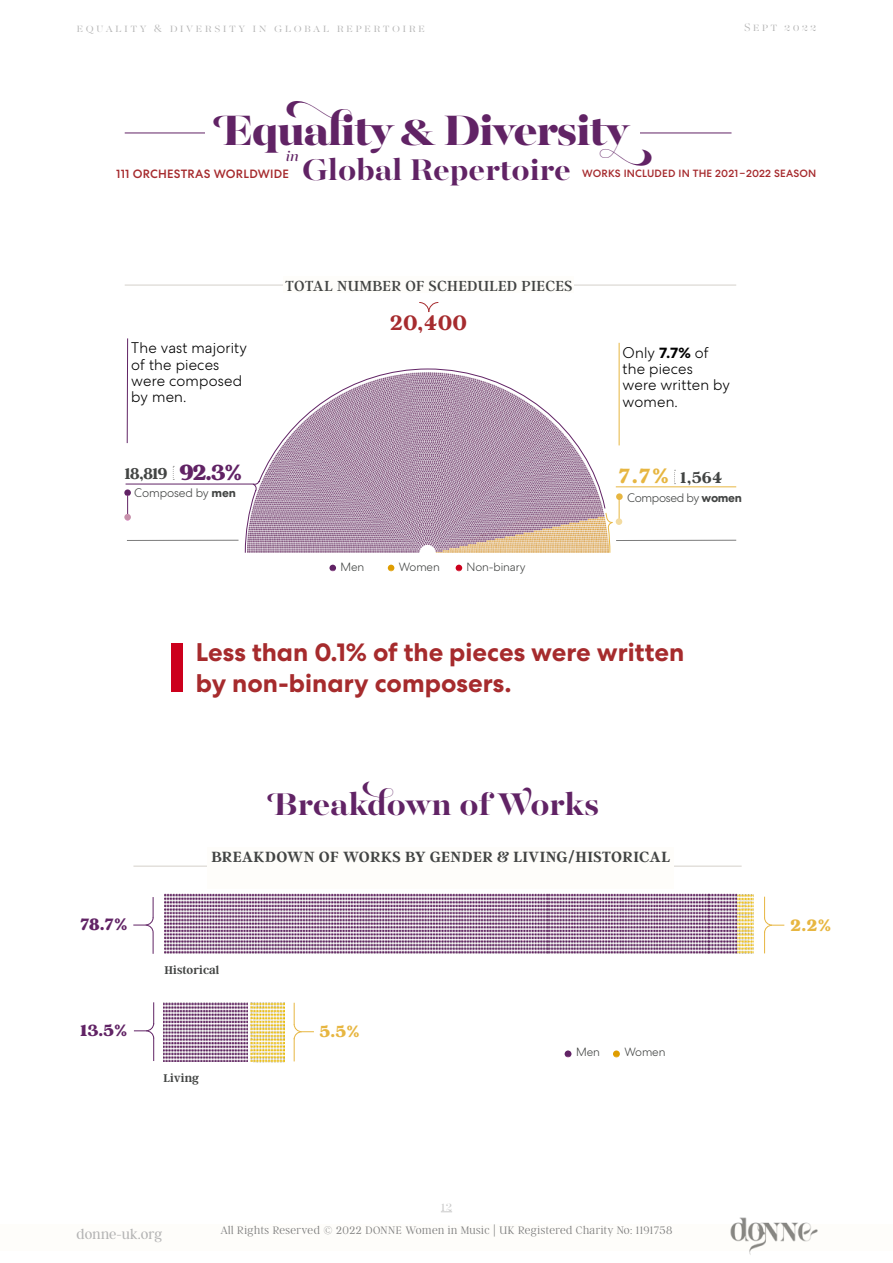
<style>
.page{position:relative;width:893px;height:1263px;background:#fff}
.page>*{position:absolute;margin:0;border:0;box-sizing:border-box;transform-origin:0 0}
.t1{font:800 47.4px "Majesti Banner";letter-spacing:-.03em;color:#612365}
.t2{font:700 34.95px "Majesti Banner";color:#612365}
.t3{font:700 33.45px "Majesti Banner";color:#612365}
.t4{font:700 25.5px/30.6px "Centra No 2";color:#a62b2d}
.t5{font:700 23.25px "Argent CF";color:#a62b2e}
.t6{font:18.3px "Argent CF Super";color:#612365}
.t7{font:18.3px "Argent CF Super";color:#e7b641}
.t8{font:18px "Argent CF Super";color:#612365}
.t9{font:18px "Argent CF Super";color:#e7b641}
.t10{font:700 17.4px "Argent CF";letter-spacing:-.05em;color:#424443}
.t11{font:italic 16.8px "Majesti Banner";color:#612365}
.t12{font:600 16.5px "Argent CF";letter-spacing:.015em;color:#424443}
.t13{font:16.2px "Argent CF";letter-spacing:.025em;color:#424443}
.t14{font:300 15px/16.2px "Centra No 2";letter-spacing:.01em;color:#000}
.t15{font:300 15px "Argent CF";color:#b4b4b4}
.t16{font:600 12.45px "Argent CF";letter-spacing:.01em;color:#424443}
.t17{font:100 12px "Argent CF";letter-spacing:.04em;color:#7b7b7b}
.t18{font:300 12px "Majesti Banner";letter-spacing:.2em;color:#b4b4b4}
.t19{font:300 12px "Centra No 2";letter-spacing:-.025em;color:#424443}
.t20{font:500 12px "Centra No 2";letter-spacing:.02em;color:#a62b2e}
.t21{font:300 12px "Majesti Banner";letter-spacing:.18em;color:#b4b4b4}
.t22{font:12px "Majesti Banner";color:#cacaca}
.t23{font:300 11.55px "Centra No 2";letter-spacing:-.01em;color:#424443}
.t24{font:500 10.5px "Centra No 2";letter-spacing:.02em;color:#a62b2e}
.s1{font-weight:700}
.s2{font-family:"Argent CF Super";font-weight:400;font-size:24.15px;color:#612365}
.s3{font-family:"Argent CF Super";font-weight:400;font-size:22.95px;color:#e7b641}
</style>
<div class="page">
<div style="left:0;top:1224px;width:893px;height:26px;background:#fefdfa"></div>
<img style="left:730px;top:1217px;width:88px;height:38px">
<img style="left:248px;top:483px;width:358px;height:69px">
<hr style="left:125px;top:133px;width:606px;height:1px;background:#612365">
<div style="left:205px;top:112px;width:435px;height:42px;background:#fff"></div>
<hr style="left:133px;top:866px;width:609px;height:1px;background:#d5d0ca">
<div style="left:208px;top:847px;width:466px;height:41px;background:#fefdfa"></div>
<img style="left:250px;top:1003px;width:34px;height:59px">
<img style="left:164px;top:1003px;width:84px;height:59px">
<svg style="left:565px;top:1050px;width:6px;height:8px"></svg>
<svg style="left:613px;top:1050px;width:7px;height:8px"></svg>
<svg style="left:133px;top:897px;width:21px;height:57px"></svg>
<svg style="left:764px;top:897px;width:20px;height:56px"></svg>
<svg style="left:134px;top:1002px;width:20px;height:59px"></svg>
<svg style="left:294px;top:1003px;width:20px;height:58px"></svg>
<svg style="left:619px;top:500px;width:1px;height:18px"></svg>
<hr style="left:125px;top:285px;width:611px;height:1px;background:#d5d0ca">
<div style="left:283px;top:277px;width:291px;height:16px;background:#fefdfa"></div>
<svg style="left:419px;top:302px;width:20px;height:11px"></svg>
<hr style="left:616px;top:540px;width:120px;height:1px;background:#7b7b7b">
<hr style="left:127px;top:540px;width:112px;height:1px;background:#7b7b7b">
<div style="left:616px;top:518px;width:6px;height:7px;background:#f3dba0;border-radius:50%"></div>
<svg style="left:674px;top:470px;width:1px;height:14px"></svg>
<div style="left:616px;top:493px;width:7px;height:7px;background:#e7b641;border-radius:50%"></div>
<hr style="left:616px;top:487px;width:120px;height:1px;background:#e7b641">
<hr style="left:127px;top:338px;width:1px;height:105px;background:#612365">
<hr style="left:619px;top:343px;width:1px;height:102px;background:#e7b641">
<svg style="left:124px;top:489px;width:7px;height:32px"></svg>
<hr style="left:126px;top:484px;width:127px;height:1px;background:#612365">
<svg style="left:245px;top:484px;width:12px;height:69px"></svg>
<svg style="left:605px;top:512px;width:8px;height:41px"></svg>
<svg style="left:253px;top:369px;width:352px;height:140px"></svg>
<svg style="left:329px;top:565px;width:7px;height:7px"></svg>
<svg style="left:388px;top:565px;width:6px;height:7px"></svg>
<svg style="left:456px;top:565px;width:6px;height:7px"></svg>
<div style="left:172px;top:643px;width:11px;height:49px;background:#cc001c"></div>
<img style="left:164px;top:893px;width:589px;height:60px">
<p class="t18" style="left:77px;top:21px;width:350px">equality &amp; diversity in global repertoire</p>
<p class="t21" style="left:744px;top:20px;width:74px">Sept 2022</p>
<h1 class="t1" style="left:213px;top:99px;width:445px">Equality &amp; Diversity</h1>
<p class="t20" style="left:116px;top:167px;width:174px">111 ORCHESTRAS WORLDWIDE</p>
<h3 class="t3" style="left:302px;top:148px;width:270px">Global Repertoire</h3>
<p class="t24" style="left:582px;top:168px;width:236px">WORKS INCLUDED IN THE 2021–2022 SEASON</p>
<p class="t11" style="left:286px;top:145px;width:15px">in</p>
<p class="t13" style="left:285px;top:277px;width:289px">TOTAL NUMBER OF SCHEDULED PIECES</p>
<h3 class="t5" style="left:390px;top:310px;width:79px">20,400</h3>
<p class="t14" style="left:131px;top:340px;width:117px">The vast majority of the pieces were composed by men.</p>
<p class="t14" style="left:623px;top:345px;width:109px">Only <span class="s1">7.7%</span> of the pieces were written by women.</p>
<p class="t10" style="left:124px;top:464px;width:119px">18,819 <span class="s2">92.3%</span></p>
<p class="t19" style="left:134px;top:486px;width:103px">Composed by <span class="s1">men</span></p>
<p class="t23" style="left:340px;top:560px;width:25px">Men</p>
<p class="t23" style="left:399px;top:560px;width:43px">Women</p>
<p class="t23" style="left:467px;top:560px;width:61px">Non-binary</p>
<p class="t10" style="left:618px;top:468px;width:106px"><span class="s3">7.7%</span> 1,564</p>
<p class="t19" style="left:627px;top:491px;width:116px">Composed by <span class="s1">women</span></p>
<h3 class="t4" style="left:196px;top:637px;width:490px">Less than 0.1% of the pieces were written by non-binary composers.</h3>
<h2 class="t2" style="left:267px;top:781px;width:334px">Breakdown of Works</h2>
<p class="t12" style="left:211px;top:847px;width:461px">BREAKDOWN OF WORKS BY GENDER &amp; LIVING/HISTORICAL</p>
<p class="t6" style="left:80px;top:914px;width:49px">78.7%</p>
<p class="t7" style="left:790px;top:914px;width:42px">2.2%</p>
<p class="t16" style="left:164px;top:963px;width:56px">Historical</p>
<p class="t8" style="left:80px;top:1020px;width:49px">13.5%</p>
<p class="t9" style="left:320px;top:1020px;width:42px">5.5%</p>
<p class="t16" style="left:163px;top:1071px;width:37px">Living</p>
<p class="t22" style="left:441px;top:1199px;width:13px">12</p>
<p class="t23" style="left:576px;top:1046px;width:25px">Men</p>
<p class="t23" style="left:624px;top:1046px;width:43px">Women</p>
<p class="t15" style="left:77px;top:1226px;width:87px">donne-uk.org</p>
<p class="t17" style="left:220px;top:1223px;width:453px">All Rights Reserved © 2022 DONNE Women in Music | UK Registered Charity No: 1191758</p>
</div>
